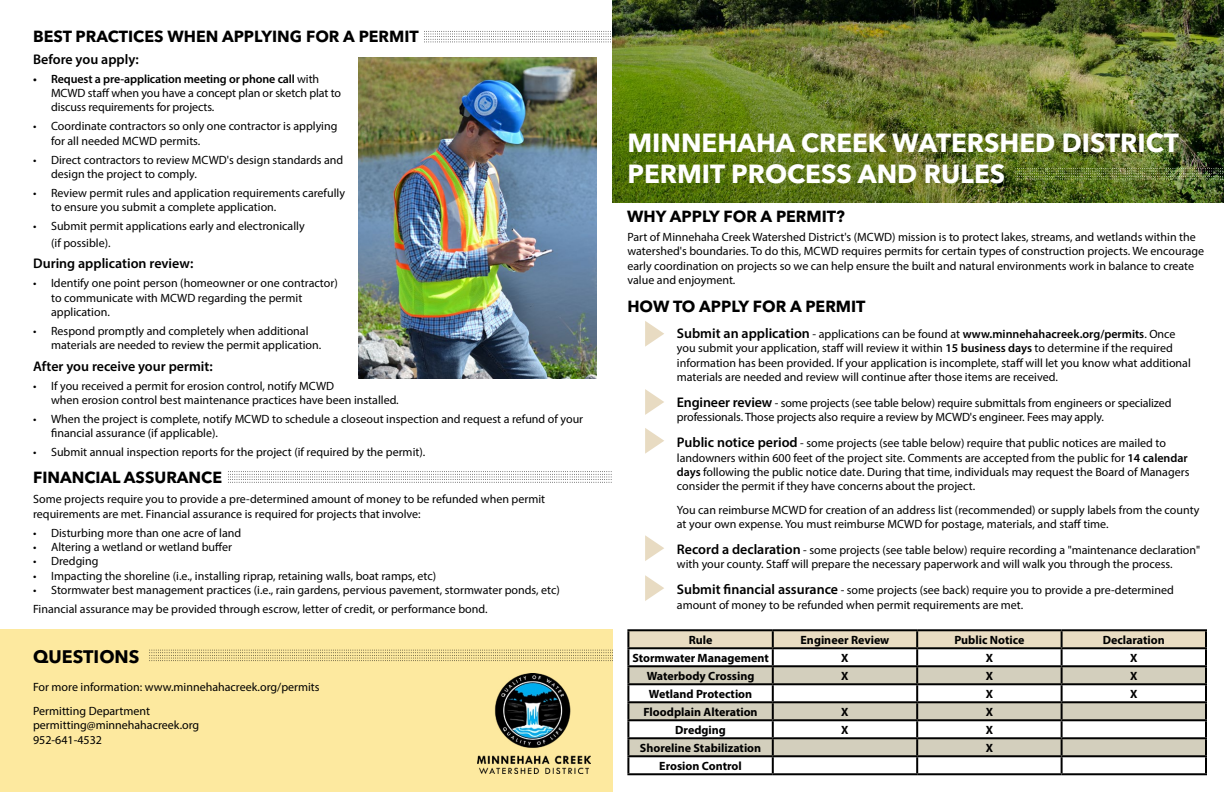
<style>
.page{position:relative;width:1224px;height:792px;background:#fff}
.page>*{position:absolute;margin:0;border:0;box-sizing:border-box;transform-origin:0 0}
.t1{font:700 26px/31.2px "Avenir Next LT Pro";color:#fff}
.t2{font:700 18px "Avenir Next LT Pro";color:#000}
.t3{font:700 16px "Avenir Next LT Pro";color:#000}
.t4{font:600 14px "Myriad Pro";color:#000}
.t5{font:12px/14.4px "Myriad Pro";color:#000}
.t6{font:700 12px "Myriad Pro";color:#000}
.s1{font-weight:600}
.s2{font-weight:600;font-size:14px}
</style>
<div class="page">
<div style="left:0;top:629px;width:613px;height:163px;background:#fde99f"></div>
<svg style="left:149px;top:650px;width:464px;height:11px"></svg>
<svg style="left:426px;top:31px;width:185px;height:12px"></svg>
<img style="left:612px;top:0;width:612px;height:203px">
<img style="left:478px;top:673px;width:113px;height:101px">
<hr style="left:627px;top:629px;width:146px;height:2px;background:#000">
<hr style="left:773px;top:629px;width:144px;height:2px;background:#000">
<hr style="left:917px;top:629px;width:145px;height:2px;background:#000">
<hr style="left:1062px;top:629px;width:145px;height:2px;background:#000">
<svg style="left:627px;top:630px;width:580px;height:143px"></svg>
<hr style="left:627px;top:773px;width:146px;height:2px;background:#000">
<hr style="left:773px;top:773px;width:144px;height:2px;background:#000">
<hr style="left:917px;top:773px;width:145px;height:2px;background:#000">
<hr style="left:1062px;top:773px;width:145px;height:2px;background:#000">
<svg style="left:228px;top:471px;width:384px;height:12px"></svg>
<img style="left:1015px;top:168px;width:209px;height:12px">
<img style="left:359px;top:57px;width:237px;height:322px">
<svg style="left:645px;top:321px;width:19px;height:26px"></svg>
<svg style="left:645px;top:389px;width:19px;height:26px"></svg>
<svg style="left:645px;top:428px;width:19px;height:26px"></svg>
<svg style="left:645px;top:535px;width:19px;height:26px"></svg>
<svg style="left:645px;top:575px;width:19px;height:26px"></svg>
<h2 class="t3" style="left:33px;top:27px;width:387px">BEST PRACTICES WHEN APPLYING FOR A PERMIT</h2>
<p class="t4" style="left:33px;top:50px;width:107px">Before you apply:</p>
<p class="t5" style="left:51px;top:71px;width:291px;text-indent:-18px"><span class="s1">• Request a pre-application meeting or phone call</span> with<br>MCWD staff when you have a concept plan or sketch plat to discuss requirements for projects.</p>
<p class="t5" style="left:51px;top:119px;width:288px;text-indent:-18px">• Coordinate contractors so only one contractor is applying for all needed MCWD permits.</p>
<p class="t5" style="left:51px;top:152px;width:294px;text-indent:-18px">• Direct contractors to review MCWD's design standards and design the project to comply.</p>
<p class="t5" style="left:51px;top:186px;width:295px;text-indent:-18px">• Review permit rules and application requirements carefully to ensure you submit a complete application.</p>
<p class="t5" style="left:51px;top:218px;width:255px;line-height:16.8px;text-indent:-18px">• Submit permit applications early and electronically (if possible).</p>
<p class="t4" style="left:33px;top:255px;width:162px">During application review:</p>
<p class="t5" style="left:51px;top:276px;width:288px;text-indent:-18px">• Identify one point person (homeowner or one contractor) to communicate with MCWD regarding the permit application.</p>
<p class="t5" style="left:51px;top:324px;width:272px;text-indent:-18px">• Respond promptly and completely when additional materials are needed to review the permit application.</p>
<p class="t4" style="left:33px;top:357px;width:181px">After you receive your permit:</p>
<p class="t5" style="left:51px;top:378px;width:349px;text-indent:-18px">• If you received a permit for erosion control, notify MCWD<br>when erosion control best maintenance practices have been installed.</p>
<p class="t5" style="left:51px;top:411px;width:534px;text-indent:-18px">• When the project is complete, notify MCWD to schedule a closeout inspection and request a refund of your financial assurance (if applicable).</p>
<p class="t5" style="left:33px;top:445px;width:394px">• Submit annual inspection reports for the project (if required by the permit).</p>
<h2 class="t3" style="left:33px;top:468px;width:191px">FINANCIAL ASSURANCE</h2>
<p class="t5" style="left:33px;top:492px;width:514px">Some projects require you to provide a pre-determined amount of money to be refunded when permit requirements are met. Financial assurance is required for projects that involve:</p>
<p class="t5" style="left:33px;top:525px;width:210px">• Disturbing more than one acre of land</p>
<p class="t5" style="left:33px;top:540px;width:200px">• Altering a wetland or wetland buffer</p>
<p class="t5" style="left:33px;top:554px;width:67px">• Dredging</p>
<p class="t5" style="left:33px;top:568px;width:405px">• Impacting the shoreline (i.e., installing riprap, retaining walls, boat ramps, etc)</p>
<p class="t5" style="left:33px;top:583px;width:528px">• Stormwater best management practices (i.e., rain gardens, pervious pavement, stormwater ponds, etc)</p>
<p class="t5" style="left:33px;top:602px;width:456px">Financial assurance may be provided through escrow, letter of credit, or performance bond.</p>
<p class="t2" style="left:33px;top:646px;width:108px">QUESTIONS</p>
<p class="t5" style="left:33px;top:680px;width:288px">For more information: www.minnehahacreek.org/permits</p>
<p class="t5" style="left:33px;top:703px;width:168px">Permitting Department permitting@minnehahacreek.org<br>952-641-4532</p>
<h1 class="t1" style="left:627px;top:127px;width:553px">MINNEHAHA CREEK WATERSHED DISTRICT<br>PERMIT PROCESS AND RULES</h1>
<h2 class="t3" style="left:627px;top:207px;width:219px">WHY APPLY FOR A PERMIT?</h2>
<p class="t5" style="left:627px;top:229px;width:578px">Part of Minnehaha Creek Watershed District's (MCWD) mission is to protect lakes, streams, and wetlands within the watershed's boundaries. To do this, MCWD requires permits for certain types of construction projects. We encourage early coordination on projects so we can help ensure the built and natural environments work in balance to create value and enjoyment.</p>
<h2 class="t3" style="left:627px;top:297px;width:240px">HOW TO APPLY FOR A PERMIT</h2>
<p class="t5" style="left:677px;top:327px;width:516px"><span class="s2">Submit an application</span> - applications can be found at <span class="s1">www.minnehahacreek.org/permits</span>. Once you submit your application, staff will review it within <span class="s1">15 business days</span> to determine if the required information has been provided. If your application is incomplete, staff will let you know what additional materials are needed and review will continue after those items are received.</p>
<p class="t5" style="left:677px;top:396px;width:496px"><span class="s2">Engineer review</span> - some projects (see table below) require submittals from engineers or specialized professionals. Those projects also require a review by MCWD's engineer. Fees may apply.</p>
<p class="t5" style="left:677px;top:436px;width:514px"><span class="s2">Public notice period</span> - some projects (see table below) require that public notices are mailed to landowners within 600 feet of the project site. Comments are accepted from the public for <span class="s1">14 calendar days</span> following the public notice date. During that time, individuals may request the Board of Managers consider the permit if they have concerns about the project.</p>
<p class="t5" style="left:677px;top:502px;width:524px">You can reimburse MCWD for creation of an address list (recommended) or supply labels from the county at your own expense. You must reimburse MCWD for postage, materials, and staff time.</p>
<p class="t5" style="left:677px;top:543px;width:525px"><span class="s2">Record a declaration</span> - some projects (see table below) require recording a "maintenance declaration" with your county. Staff will prepare the necessary paperwork and will walk you through the process.</p>
<p class="t5" style="left:677px;top:583px;width:498px"><span class="s2">Submit financial assurance</span> - some projects (see back) require you to provide a pre-determined amount of money to be refunded when permit requirements are met.</p>
<p class="t6" style="left:689px;top:632px;width:25px">Rule</p>
<p class="t6" style="left:801px;top:632px;width:90px">Engineer Review</p>
<p class="t6" style="left:954px;top:632px;width:71px">Public Notice</p>
<p class="t6" style="left:1103px;top:632px;width:64px">Declaration</p>
<p class="t6" style="left:632px;top:650px;width:138px">Stormwater Management</p>
<p class="t6" style="left:841px;top:650px;width:9px">X</p>
<p class="t6" style="left:986px;top:650px;width:9px">X</p>
<p class="t6" style="left:1130px;top:650px;width:9px">X</p>
<p class="t6" style="left:647px;top:668px;width:109px">Waterbody Crossing</p>
<p class="t6" style="left:841px;top:668px;width:9px">X</p>
<p class="t6" style="left:986px;top:668px;width:9px">X</p>
<p class="t6" style="left:1130px;top:668px;width:9px">X</p>
<p class="t6" style="left:649px;top:686px;width:105px">Wetland Protection</p>
<p class="t6" style="left:986px;top:686px;width:9px">X</p>
<p class="t6" style="left:1130px;top:686px;width:9px">X</p>
<p class="t6" style="left:644px;top:704px;width:116px">Floodplain Alteration</p>
<p class="t6" style="left:841px;top:704px;width:9px">X</p>
<p class="t6" style="left:986px;top:704px;width:9px">X</p>
<p class="t6" style="left:675px;top:722px;width:52px">Dredging</p>
<p class="t6" style="left:841px;top:722px;width:9px">X</p>
<p class="t6" style="left:986px;top:722px;width:9px">X</p>
<p class="t6" style="left:640px;top:740px;width:123px">Shoreline Stabilization</p>
<p class="t6" style="left:986px;top:740px;width:9px">X</p>
<p class="t6" style="left:659px;top:758px;width:84px">Erosion Control</p>
</div>
